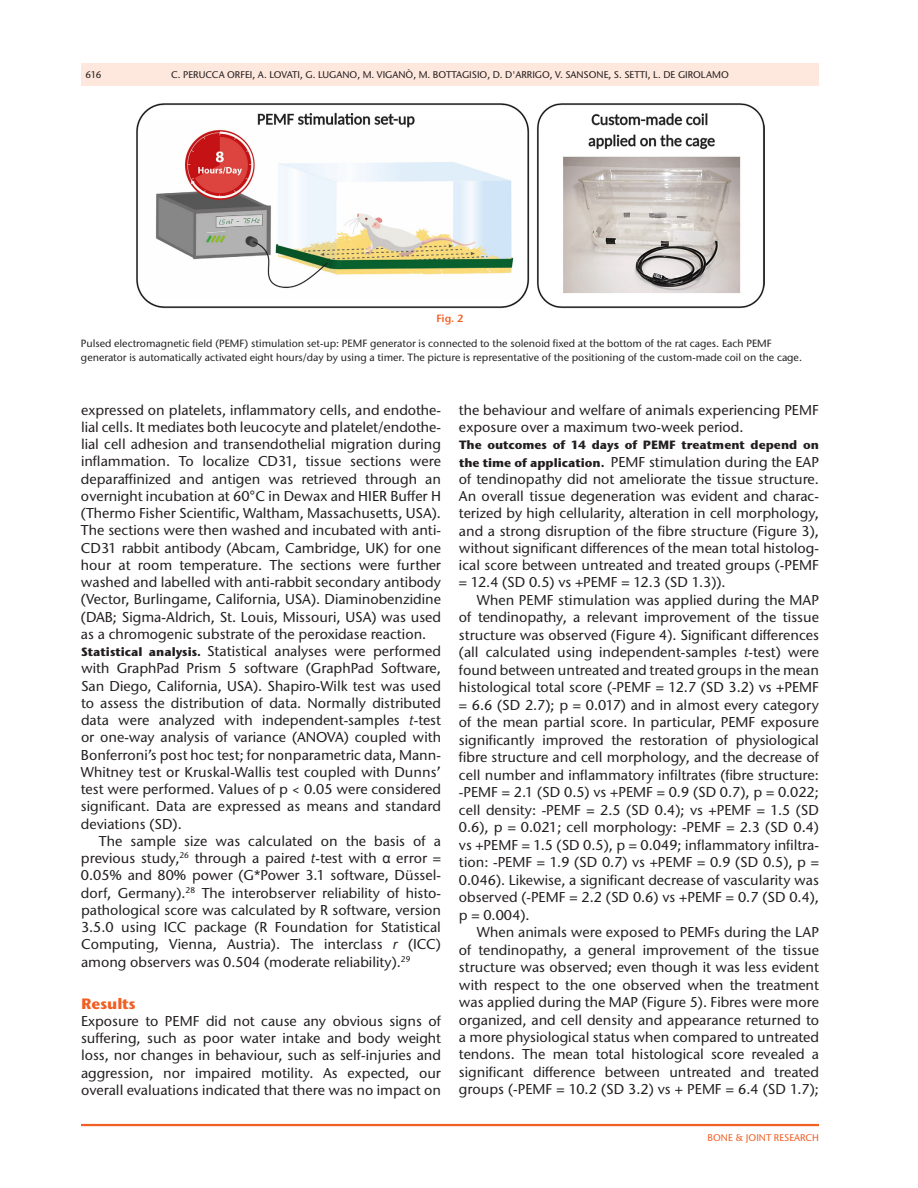
<style>
.page{position:relative;width:918px;height:1188px;background:#fff}
.page>*{position:absolute;margin:0;border:0;box-sizing:border-box;transform-origin:0 0}
.t1{font:700 15px "Stone Sans ITC Pro";color:#f15f23}
.t2{font:500 14.25px/17.2px "Stone Sans ITC Pro";color:#231f20;text-align:justify}
.t3{font:700 12px/17.2px "Stone Sans ITC Pro";color:#231f20}
.t4{font:500 10.5px/13.5px "Stone Sans ITC Pro";color:#231f20}
.t5{font:600 10.5px "Stone Sans ITC Pro";color:#f15f23}
.t6{font:500 9.75px "Stone Sans ITC Pro";color:#231f20}
.t7{font:500 9.75px "Stone Sans ITC Pro";color:#f15f23}
.s1{font-weight:700;font-size:12px}
.s2{font-style:italic}
.s3{font-family:"Arial Unicode MS";font-weight:400}
.s4{font-weight:500;font-size:14.25px}
</style>
<div class="page">
<hr style="left:81px;top:1124px;width:738px;height:2px;background:#f15f23">
<div style="left:81px;top:63px;width:738px;height:23px;background:#fee7dc"></div>
<img style="left:136px;top:104px;width:629px;height:204px">
<p class="t6" style="left:85px;top:68px;width:17px">616</p>
<p class="t6" style="left:171px;top:68px;width:559px">C. PERUCCA ORFEI, A. LOVATI, G. LUGANO, M. VIGANÒ, M. BOTTAGISIO, D. D'ARRIGO, V. SANSONE, S. SETTI, L. DE GIROLAMO</p>
<p class="t5" style="left:436px;top:312px;width:29px">Fig. 2</p>
<p class="t4" style="left:81px;top:337px;width:146px">Pulsed electromagnetic field (PEM</p>
<p class="t4" style="left:240px;top:337px;width:110px">F) stimulation set-up: PEM</p>
<p class="t4" style="left:362px;top:337px;width:392px">F generator is connected to the solenoid fixed at the bottom of the rat cages. Each PEM</p>
<p class="t4" style="left:81px;top:337px;width:723px;text-indent:686px">F generator is automatically activated eight hours/day by using a timer. The picture is representative of the positioning of the custom-made coil on the cage.</p>
<p class="t2" style="left:81px;top:401px;width:362px;text-align:left">expressed on platelets, inflammatory cells, and endothe&shy;lial cells. It mediates both leucocyte and platelet/endothe&shy;lial cell adhesion and transendothelial migration during inflammation. To localize CD31, tissue sections were deparaffinized and antigen was retrieved through an overnight incubation at 60°C in Dewax and HIER Buffer H (Thermo Fisher Scientific, Waltham, Massachusetts, USA).<br>The sections were then washed and incubated with anti-CD31 rabbit antibody (Abcam, Cambridge, UK) for one hour at room temperature. The sections were further washed and labelled with anti-rabbit secondary antibody (Vector, Burlingame, California, USA). Diaminobenzidine (DAB; Sigma--Aldrich, St. Louis, M issouri, USA) was used as a chromogenic substrate of the peroxidase reaction.<br><span class="s1">Statistical analysis.</span> Statistical analyses were performed with GraphPad Prism 5 software (GraphPad Software, San Diego, California, USA). Shapiro-Wilk test was used to assess the distribution of data. N ormally distributed data were analyzed with independent-samples <span class="s2">t</span>-test or one-way analysis of variance (ANO</p>
<p class="t2" style="left:81px;top:729px;width:362px;text-indent:246px">VA) coupled with Bonferroni’s post hoc test; for nonparametric data, M ann-Whitney test or Kruskal-Wallis test coupled with Dunns’ test were performed. Values of p &lt; 0.05 were considered significant. Data are expressed as means and standard deviations (SD).</p>
<p class="t2" style="left:81px;top:832px;width:362px;text-indent:18px">The sample size was calculated on the basis of a previous study,<sup>26</sup> through a paired <span class="s2">t</span>-test with <span class="s3">α</span> error = 0.05% and 80% power (G*Power 3.1 software, Düssel&shy;dorf, Germany).<sup>28</sup> The interobserver reliability of histo&shy;pathological score was calculated by R software, version 3.5.0 using ICC package (R Foundation for Statistical Computing, Vienna, Austria). The interclass <span class="s2">r</span> (ICC) among observers was 0.504 (moderate reliability).<sup>29</sup></p>
<p class="t1" style="left:81px;top:994px;width:56px">Results</p>
<p class="t2" style="left:81px;top:1012px;width:94px">Exposure to PEM</p>
<p class="t2" style="left:81px;top:1012px;width:362px;text-indent:112px">F did not cause any obvious signs of suffering, such as poor water intake and body weight loss, nor changes in behaviour, such as self-injuries and aggression, nor impaired motility. As expected, our overall evaluations indicated that there was no impact on</p>
<p class="t2" style="left:459px;top:401px;width:335px">the behaviour and welfare of animals experiencing PEM</p>
<p class="t2" style="left:812px;top:401px;width:8px">F</p>
<p class="t2" style="left:459px;top:418px;width:286px">exposure over a maximum two-week period.</p>
<p class="t3" style="left:459px;top:437px;width:361px">The outcomes of 14 days of PEMF treatment depend on the time of application. <span class="s4">PEM</span></p>
<p class="t2" style="left:459px;top:453px;width:362px;text-align:left;text-indent:179px">F stimulation during the EAP<br>of tendinopathy did not ameliorate the tissue structure.<br>An overall tissue degeneration was evident and charac&shy;terized by high cellularity, alteration in cell morphology, and a strong disruption of the fibre structure (Figure 3), without significant differences of the mean total histolog&shy;ical score between untreated and treated groups (--PEM</p>
<p class="t2" style="left:812px;top:556px;width:8px">F</p>
<p class="t2" style="left:459px;top:574px;width:134px">= 12.4 (SD 0.5) vs +PEM</p>
<p class="t2" style="left:611px;top:574px;width:116px">F = 12.3 (SD 1.3)).</p>
<p class="t2" style="left:477px;top:591px;width:52px">When PEM</p>
<p class="t2" style="left:459px;top:591px;width:362px;text-align:left;text-indent:88px">F stimulation was applied during the MAP<br>of tendinopathy, a relevant improvement of the tissue structure was observed (Figure 4). Significant differences (all calculated using independent-samples <span class="s2">t</span>-test) were found between untreated and treated groups in the mean histological total score (--PEM</p>
<p class="t2" style="left:644px;top:679px;width:150px">F = 12.7 (SD 3.2) vs +PEM</p>
<p class="t2" style="left:459px;top:678px;width:362px;text-indent:353px">F = 6.6 (SD 2.7); p = 0.017) and in almost every category of the mean partial score. I n particular, PEM</p>
<p class="t2" style="left:459px;top:713px;width:362px;text-indent:290px">F exposure significantly improved the restoration of physiological fibre structure and cell morphology, and the decrease of cell number and inflammatory infiltrates (fibre structure: -PEM</p>
<p class="t2" style="left:491px;top:784px;width:137px">F = 2.1 (SD 0.5) vs +PEM</p>
<p class="t2" style="left:646px;top:784px;width:174px">F = 0.9 (SD 0.7), p = 0.022;</p>
<p class="t2" style="left:459px;top:801px;width:97px">cell density: -PEM</p>
<p class="t2" style="left:574px;top:801px;width:153px">F = 2.5 (SD 0.4); vs +PEM</p>
<p class="t2" style="left:744px;top:801px;width:66px">F = 1.5 (SD</p>
<p class="t2" style="left:459px;top:818px;width:238px">0.6), p = 0.021; cell morphology: -PEM</p>
<p class="t2" style="left:714px;top:818px;width:106px">F = 2.3 (SD 0.4)</p>
<p class="t2" style="left:459px;top:836px;width:35px">vs +PEM</p>
<p class="t2" style="left:511px;top:836px;width:309px">F = 1.5 (SD 0.5), p = 0.049; inflammatory infiltra-</p>
<p class="t2" style="left:459px;top:853px;width:49px">tion: -PEM</p>
<p class="t2" style="left:525px;top:853px;width:142px">F = 1.9 (SD 0.7) vs +PEM</p>
<p class="t2" style="left:459px;top:853px;width:362px;text-indent:227px">F = 0.9 (SD 0.5), p = 0.046). Likewise, a significant decrease of vascularity was observed (--PEM</p>
<p class="t2" style="left:559px;top:888px;width:139px">F = 2.2 (SD 0.6) vs +PEM</p>
<p class="t2" style="left:715px;top:888px;width:105px">F = 0.7 (SD 0.4),</p>
<p class="t2" style="left:477px;top:906px;width:213px;text-indent:-18px">p = 0.004).<br>When animals were exposed to PEM</p>
<p class="t2" style="left:459px;top:923px;width:362px;text-align:left;text-indent:249px">Fs during the LAP of tendinopathy, a general improvement of the tissue structure was observed; even though it was less evident with respect to the one observed when the treatment was applied during the MAP</p>
<p class="t2" style="left:459px;top:993px;width:362px;text-indent:183px">(Figure 5). Fibres were more organized, and cell density and appearance returned to a more physiological status when compared to untreated tendons. The mean total histological score revealed a significant difference between untreated and treated groups (--PEM</p>
<p class="t2" style="left:546px;top:1081px;width:152px">F = 10.2 (SD 3.2) vs + PEM</p>
<p class="t2" style="left:715px;top:1081px;width:105px">F = 6.4 (SD 1.7);</p>
<p class="t7" style="left:708px;top:1132px;width:13px">BONE</p>
<p class="t7" style="left:735px;top:1132px;width:20px">&amp; JOINT</p>
<p class="t7" style="left:774px;top:1132px;width:12px">RESEA</p>
<p class="t7" style="left:800px;top:1132px;width:20px">RCH</p>
</div>
